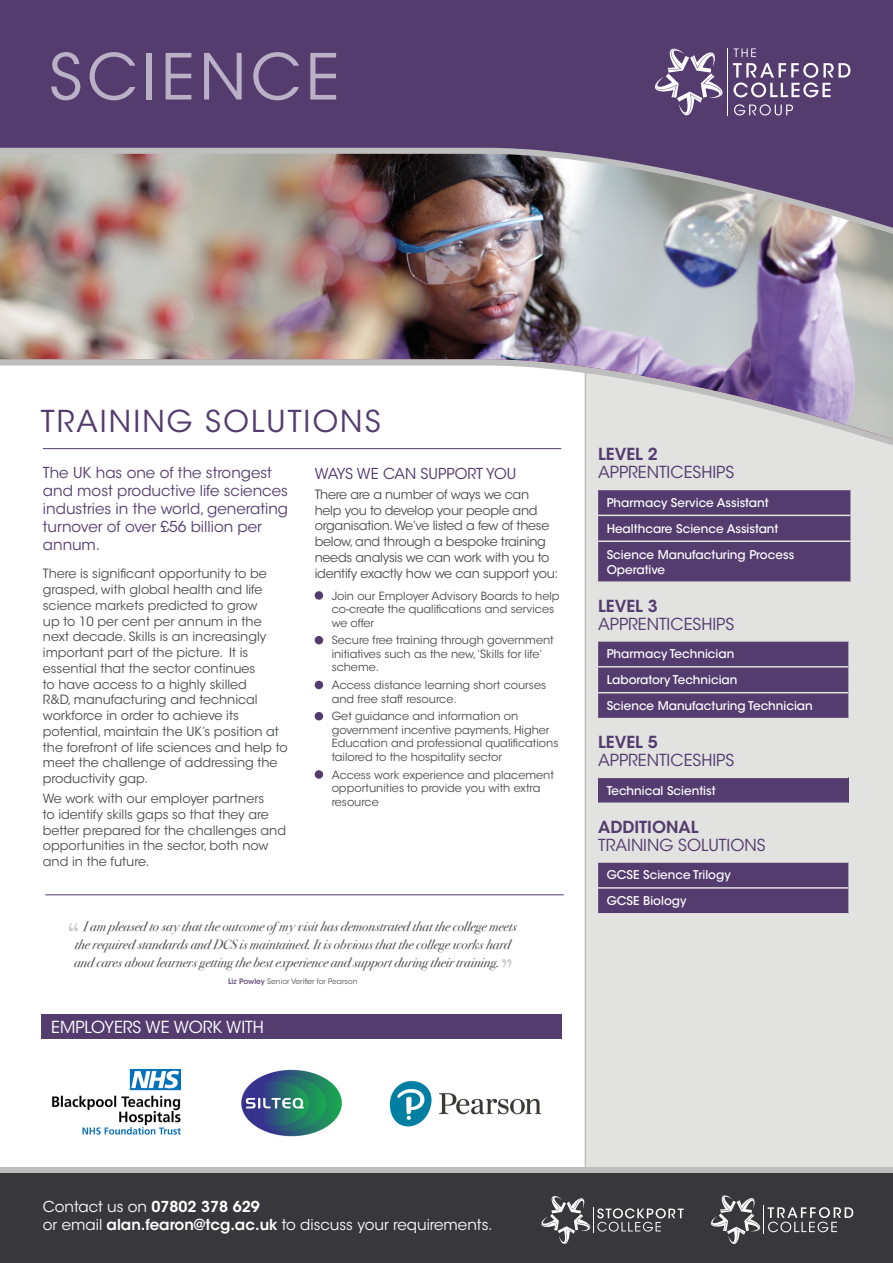
<style>
.page{position:relative;width:893px;height:1263px;background:#fff}
.page>*{position:absolute;margin:0;border:0;box-sizing:border-box;transform-origin:0 0}
.t1{font:63px "ITC Avant Garde Std";letter-spacing:.07em;color:#bab1c7}
.t2{font:30px "ITC Avant Garde Std";letter-spacing:.07em;color:#543c6e}
.Apprenticeship_leve{font:16.5px/18px "ITC Avant Garde Std";color:#543c6e}
.Apprenticeship_leve-2{font:16.5px "ITC Avant Garde Std";color:#fff}
.Intro_1{font:15px/18px "ITC Avant Garde Std";color:#543c6e}
.t3{font:15px "ITC Avant Garde Std";color:#fff}
.Apprenticeship_leve-3{font:15px "ITC Avant Garde Std";color:#543c6e}
.Quote{font:italic 13.5px/18px "Bodoni Svty Two OSITCTT";color:#545155}
.body_text{font:12.75px/15.8px "ITC Avant Garde Std";color:#4b4c4d}
.body_text-2{font:12.75px/15.8px "ITC Avant Garde Std";letter-spacing:-.02em;color:#4b4c4d}
.Course_list{font:500 12px/15px "ITC Avant Garde Std";color:#fff}
.body_text-3{font:11.25px/13.5px "ITC Avant Garde Std";color:#4b4c4d}
.t4{font:7.5px "ITC Avant Garde Std";color:#545155}
.s1{font-weight:600;color:#6d5983}
.s2{font-weight:600}
</style>
<div class="page">
<div style="left:585px;top:325px;width:308px;height:870px;background:#e2e2e1"></div>
<hr style="left:585px;top:276px;width:1px;height:932px;background:#bfbebe">
<div style="left:0;top:1168px;width:893px;height:92px;background:linear-gradient(to right,#bfbebe,#bfbebe)"></div>
<div style="left:0;top:1174px;width:893px;height:89px;background:#38383c"></div>
<img style="left:0;top:238px;width:893px;height:201px">
<div style="left:598px;top:490px;width:252px;height:91px;background:#543c6e"></div>
<hr style="left:598px;top:515px;width:252px;height:1px;background:#e2e2e1">
<hr style="left:598px;top:540px;width:252px;height:2px;background:#e2e2e1">
<div style="left:598px;top:642px;width:250px;height:76px;background:#543c6e"></div>
<hr style="left:598px;top:666px;width:250px;height:1px;background:#e2e2e1">
<hr style="left:598px;top:692px;width:250px;height:1px;background:#e2e2e1">
<div style="left:598px;top:777px;width:250px;height:26px;background:#543c6e"></div>
<hr style="left:598px;top:777px;width:250px;height:1px;background:#e2e2e1">
<hr style="left:598px;top:802px;width:250px;height:2px;background:#e2e2e1">
<div style="left:598px;top:863px;width:250px;height:50px;background:#543c6e"></div>
<hr style="left:598px;top:887px;width:250px;height:2px;background:#e2e2e1">
<img style="left:0;top:232px;width:893px;height:6px">
<img style="left:0;top:0;width:893px;height:232px">
<svg style="left:734px;top:104px;width:59px;height:11px"></svg>
<svg style="left:733px;top:48px;width:23px;height:9px"></svg>
<svg style="left:733px;top:63px;width:117px;height:34px"></svg>
<hr style="left:728px;top:48px;width:1px;height:68px;background:#fff">
<svg style="left:655px;top:48px;width:68px;height:67px"></svg>
<hr style="left:43px;top:448px;width:518px;height:1px;background:#543c6e">
<div style="left:315px;top:591px;width:8px;height:9px;background:#543c6e;border-radius:50%"></div>
<div style="left:315px;top:636px;width:8px;height:8px;background:#543c6e;border-radius:50%"></div>
<div style="left:315px;top:681px;width:8px;height:8px;background:#543c6e;border-radius:50%"></div>
<div style="left:315px;top:712px;width:8px;height:8px;background:#543c6e;border-radius:50%"></div>
<div style="left:315px;top:770px;width:8px;height:9px;background:#543c6e;border-radius:50%"></div>
<svg style="left:541px;top:1196px;width:143px;height:48px"></svg>
<svg style="left:711px;top:1195px;width:142px;height:49px"></svg>
<hr style="left:45px;top:894px;width:519px;height:1px;background:#543c6e">
<div style="left:41px;top:1014px;width:520px;height:25px;background:#543c6e"></div>
<svg style="left:69px;top:923px;width:9px;height:8px"></svg>
<svg style="left:502px;top:959px;width:9px;height:8px"></svg>
<img style="left:52px;top:1069px;width:128px;height:66px">
<img style="left:241px;top:1069px;width:101px;height:68px">
<img style="left:389px;top:1080px;width:153px;height:47px">
<p class="t1" style="left:49px;top:39px;width:292px">SCIENCE</p>
<p class="t2" style="left:41px;top:403px;width:342px">TRAINING SOLUTIONS</p>
<p class="Intro_1" style="left:43px;top:464px;width:247px">The UK has one of the strongest and most productive life sciences industries in the world, generating turnover of over £56 billion per annum.</p>
<p class="body_text" style="left:43px;top:566px;width:246px">There is significant opportunity to be grasped, with global health and life science markets predicted to grow<br>up to 10 per cent per annum in the next decade. Skills is an increasingly important part of the picture. It is essential that the sector continues<br>to have access to a highly skilled<br>R&amp;D, manufacturing and technical workforce in order to achieve its potential, maintain the UK’s position at the forefront of life sciences and help to meet the challenge of addressing the productivity gap.</p>
<p class="body_text" style="left:43px;top:791px;width:245px">We work with our employer partners<br>to identify skills gaps so that they are better prepared for the challenges and opportunities in the sector, both now and in the future.</p>
<p class="Apprenticeship_leve-3" style="left:315px;top:464px;width:203px">WAYS WE CAN SUPPORT YOU</p>
<p class="body_text-2" style="left:315px;top:487px;width:245px">There are a number of ways we can help you to develop your people and organisation. We’ve listed a few of these below, and through a bespoke training needs analysis we can work with you to identify exactly how we can support you:</p>
<p class="body_text-3" style="left:332px;top:589px;width:229px">Join our Employer Advisory Boards to help co-create the qualifications and services we offer</p>
<p class="body_text-3" style="left:332px;top:634px;width:224px">Secure free training through government initiatives such as the new,‘Skills for life’ scheme.</p>
<p class="body_text-3" style="left:332px;top:678px;width:216px">Access distance learning short courses and free staff resource.</p>
<p class="body_text-3" style="left:332px;top:710px;width:228px">Get guidance and information on government incentive payments, Higher Education and professional qualifications tailored to the hospitality sector</p>
<p class="body_text-3" style="left:332px;top:768px;width:224px">Access work experience and placement opportunities to provide you with extra resource</p>
<p class="Quote" style="left:74px;top:918px;width:444px;text-indent:9px">I am pleased to say that the outcome of my visit has demonstrated that the college meets the required standards and DCS is maintained. It is obvious that the college works hard and cares about learners getting the best experience and support during their training.</p>
<p class="t4" style="left:228px;top:977px;width:131px"><span class="s1">Liz Powley</span> Senior Verifier for Pearson</p>
<p class="Apprenticeship_leve-2" style="left:51px;top:1017px;width:214px">EMPLOYERS WE WORK WITH</p>
<p class="Apprenticeship_leve" style="left:598px;top:446px;width:138px"><span class="s2">LEVEL 2<br></span>APPRENTICESHIPS</p>
<p class="Course_list" style="left:607px;top:495px;width:164px">Pharmacy Service Assistant</p>
<p class="Course_list" style="left:607px;top:521px;width:173px">Healthcare Science Assistant</p>
<p class="Course_list" style="left:607px;top:547px;width:189px">Science Manufacturing Process<br>Operative</p>
<p class="Apprenticeship_leve" style="left:598px;top:597px;width:138px"><span class="s2">LEVEL 3<br></span>APPRENTICESHIPS</p>
<p class="Course_list" style="left:607px;top:646px;width:129px">Pharmacy Technician</p>
<p class="Course_list" style="left:607px;top:672px;width:132px">Laboratory Technician</p>
<p class="Course_list" style="left:607px;top:698px;width:208px">Science Manufacturing Technician</p>
<p class="Apprenticeship_leve" style="left:598px;top:734px;width:138px"><span class="s2">LEVEL 5<br></span>APPRENTICESHIPS</p>
<p class="Course_list" style="left:607px;top:783px;width:111px">Technical Scientist</p>
<p class="Apprenticeship_leve" style="left:598px;top:818px;width:169px"><span class="s2">ADDITIONAL<br></span>TRAINING SOLUTIONS</p>
<p class="Course_list" style="left:607px;top:868px;width:126px">GCSE Science Trilogy</p>
<p class="Course_list" style="left:607px;top:893px;width:81px">GCSE Biology</p>
<p class="t3" style="left:43px;top:1198px;width:218px">Contact us on <span class="s2">07802 378 629</span></p>
<p class="t3" style="left:43px;top:1216px;width:451px">or email <span class="s2">alan.fearon@tcg.ac.uk</span> to discuss your requirements.</p>
</div>
